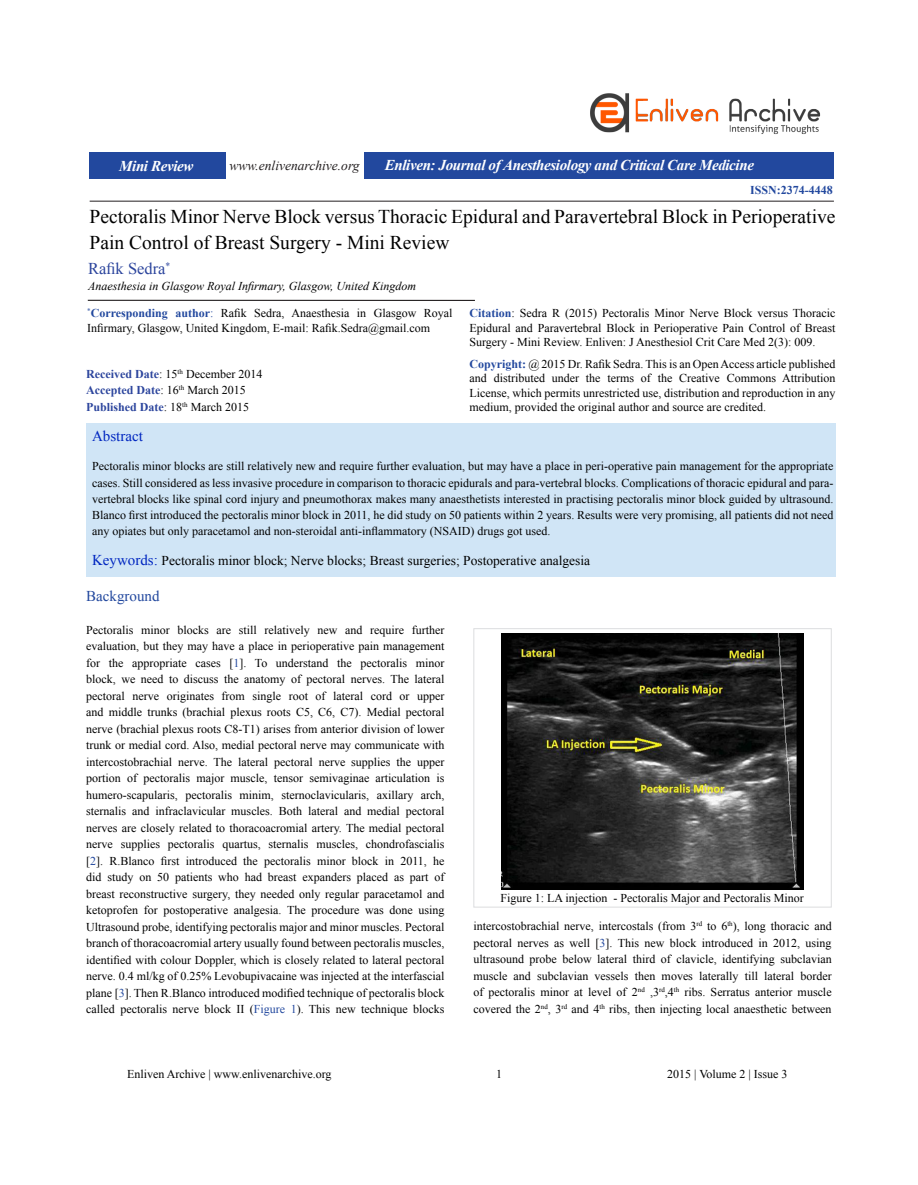
<style>
.page{position:relative;width:918px;height:1185px;background:#fff}
.page>*{position:absolute;margin:0;border:0;box-sizing:border-box;transform-origin:0 0}
.Paragraph_Style1{font:19.5px/25.5px "Times New Roman";color:#000}
.Paragraph_Style3{font:16.5px "Times New Roman";color:#2c459d}
.Paragraph_Style1-2{font:italic 700 15px "Times New Roman";letter-spacing:-.025em;color:#fff}
.Paragraph_Style3-2{font:15px "Times New Roman";color:#22489e}
.Paragraph_Style10{font:15px "Times New Roman";color:#0026c0}
.Paragraph_Style10-2{font:13.5px "Times New Roman";color:#000}
.t1{font:italic 13.5px "Times New Roman";color:#231f20}
.Paragraph_Style3-3{font:12px/16.5px "Times New Roman";color:#000;text-align:justify}
.Paragraph_Style10-3{font:12px/16.2px "Times New Roman";color:#000;text-align:justify}
.Paragraph_Style5{font:12px "Times New Roman";color:#000}
.Paragraph_Style3-4{font:italic 12px "Times New Roman";color:#000}
.Paragraph_Style3-5{font:700 12px "Times New Roman";color:#2c459d}
.Paragraph_Style1-3{font:700 12px "Times New Roman";color:#22489e}
.s1{font-weight:700;color:#22489e}
.s2{color:#22489e}
.s3{font-weight:700;color:#2c459d}
.s4{font-weight:400;color:#000}
.s5{font-size:15px;color:#0026c0}
</style>
<div class="page">
<hr style="left:90px;top:201px;width:744px;height:1px;background:#231f20">
<hr style="left:88px;top:300px;width:387px;height:1px;background:#231f20">
<div style="left:90px;top:152px;width:744px;height:27px;background:#22489e"></div>
<div style="left:227px;top:150px;width:137px;height:33px;background:#fff"></div>
<div style="left:86px;top:423px;width:750px;height:154px;background:#d0e5f6"></div>
<img style="left:590px;top:93px;width:231px;height:41px">
<div style="left:473px;top:628px;width:359px;height:280px;background:#fff;border:1px solid #dcdddf"></div>
<img style="left:501px;top:633px;width:303px;height:256px">
<p class="Paragraph_Style1-2" style="left:119px;top:155px;width:76px">Mini Review</p>
<p class="Paragraph_Style1-2" style="left:385px;top:154px;width:371px">Enliven: Journal of Anesthesiology and Critical Care Medicine</p>
<p class="t1" style="left:230px;top:156px;width:131px">www.enlivenarchive.org</p>
<p class="Paragraph_Style1-3" style="left:750px;top:182px;width:84px">ISSN:2374-4448</p>
<p class="Paragraph_Style1" style="left:90px;top:203px;width:747px">Pectoralis Minor Nerve Block versus Thoracic Epidural and Paravertebral Block in Perioperative<br>Pain Control of Breast Surgery - Mini Review</p>
<p class="Paragraph_Style3" style="left:88px;top:257px;width:84px">Rafik Sedra<sup>*</sup></p>
<p class="Paragraph_Style3-4" style="left:88px;top:278px;width:330px">Anaesthesia in Glasgow Royal Infirmary, Glasgow, United Kingdom</p>
<p class="Paragraph_Style3-3" style="left:87px;top:306px;width:367px;line-height:14.4px"><sup>*</sup><span class="s1">Corresponding author</span><span class="s2">:</span> Rafik Sedra, Anaesthesia in Glasgow Royal<br>Infirmary, Glasgow, United Kingdom, E-mail: Rafik.Sedra@gmail.com</p>
<p class="Paragraph_Style3-3" style="left:470px;top:306px;width:367px;line-height:14.4px"><span class="s1">Citation</span>: Sedra R (2015) Pectoralis Minor Nerve Block versus Thoracic Epidural and Paravertebral Block in Perioperative Pain Control of Breast Surgery - Mini Review. Enliven: J Anesthesiol Crit Care Med 2(3): 009.</p>
<p class="Paragraph_Style3-3" style="left:470px;top:356px;width:367px;line-height:14.4px"><span class="s1">Copyright:</span> @ 2015 Dr. Rafik Sedra. This is an Open Access article published and distributed under the terms of the Creative Commons Attribution License, which permits unrestricted use, distribution and reproduction in any medium, provided the original author and source are credited.</p>
<p class="Paragraph_Style3-3" style="left:86px;top:365px;width:178px"><span class="s3">Received Date</span>: 15<sup>th</sup> December 2014</p>
<p class="Paragraph_Style3-5" style="left:86px;top:382px;width:161px">Accepted Date<span class="s4">: 16</span><sup>th</sup> <span class="s4">March 2015</span></p>
<p class="Paragraph_Style3-5" style="left:86px;top:398px;width:164px">Published Date<span class="s4">: 18</span><sup>th</sup> <span class="s4">March 2015</span></p>
<p class="Paragraph_Style10" style="left:92px;top:425px;width:52px">Abstract</p>
<p class="Paragraph_Style10-3" style="left:92px;top:458px;width:743px">Pectoralis minor blocks are still relatively new and require further evaluation, but may have a place in peri-operative pain management for the appropriate cases. Still considered as less invasive procedure in comparison to thoracic epidurals and para-vertebral blocks. Complications of thoracic epidural and para&shy;vertebral blocks like spinal cord injury and pneumothorax makes many anaesthetists interested in practising pectoralis minor block guided by ultrasound.<br>Blanco first introduced the pectoralis minor block in 2011, he did study on 50 patients within 2 years. Results were very promising, all patients did not need any opiates but only paracetamol and non-steroidal anti-inflammatory (NSAID) drugs got used.</p>
<p class="Paragraph_Style10-2" style="left:92px;top:551px;width:500px"><span class="s5">Keywords:</span> Pectoralis minor block; Nerve blocks; Breast surgeries; Postoperative analgesia</p>
<p class="Paragraph_Style3-2" style="left:86px;top:585px;width:75px">Background</p>
<p class="Paragraph_Style3-3" style="left:86px;top:621px;width:360px">Pectoralis minor blocks are still relatively new and require further evaluation, but they may have a place in perioperative pain management for the appropriate cases [<span class="s2">1</span>]. To understand the pectoralis minor block, we need to discuss the anatomy of pectoral nerves. The lateral pectoral nerve originates from single root of lateral cord or upper</p>
<p class="Paragraph_Style3-3" style="left:86px;top:703px;width:360px">and middle trunks (brachial plexus roots C5, C6, C7). Medial pectoral nerve (brachial plexus roots C8-T1) arises from anterior division of lower trunk or medial cord. Also, medial pectoral nerve may communicate with intercostobrachial nerve. The lateral pectoral nerve supplies the upper portion of pectoralis major muscle, tensor semivaginae articulation is humero-scapularis, pectoralis minim, sternoclavicularis, axillary arch, sternalis and infraclavicular muscles. Both lateral and medial pectoral nerves are closely related to thoracoacromial artery. The medial pectoral nerve supplies pectoralis quartus, sternalis muscles, chondrofascialis [<span class="s2">2</span>]. R.Blanco first introduced the pectoralis minor block in 2011, he did study on 50 patients who had breast expanders placed as part of breast reconstructive surgery, they needed only regular paracetamol and ketoprofen for postoperative analgesia. The procedure was done using Ultrasound probe, identifying pectoralis major and minor muscles. Pectoral branch of thoracoacromial artery usually found between pectoralis muscles, identified with colour Doppler, which is closely related to lateral pectoral nerve. 0.4 ml/kg of 0.25% Levobupivacaine was injected at the interfascial plane [<span class="s2">3</span>]. Then R.Blanco introduced modified technique of pectoralis block called pectoralis nerve block II (<span class="s2">Figure 1</span>). This new technique blocks</p>
<p class="Paragraph_Style3-3" style="left:500px;top:889px;width:305px">Figure 1: LA injection - Pectoralis Major and Pectoralis Minor</p>
<p class="Paragraph_Style3-3" style="left:473px;top:917px;width:360px">intercostobrachial nerve, intercostals (from 3<sup>rd</sup> to 6<sup>th</sup>), long thoracic and pectoral nerves as well [<span class="s2">3</span>]. This new block introduced in 2012, using ultrasound probe below lateral third of clavicle, identifying subclavian muscle and subclavian vessels then moves laterally till lateral border of pectoralis minor at level of 2<sup>nd</sup> ,3<sup>rd</sup>,4<sup>th</sup> ribs. Serratus anterior muscle covered the 2<sup>nd</sup>, 3<sup>rd</sup> and 4<sup>th</sup> ribs, then injecting local anaesthetic between</p>
<p class="Paragraph_Style5" style="left:127px;top:1066px;width:206px">Enliven Archive | www.enlivenarchive.org</p>
<p class="Paragraph_Style5" style="left:496px;top:1066px;width:7px">1</p>
<p class="Paragraph_Style5" style="left:667px;top:1066px;width:122px">2015 | Volume 2 | Issue 3</p>
</div>
